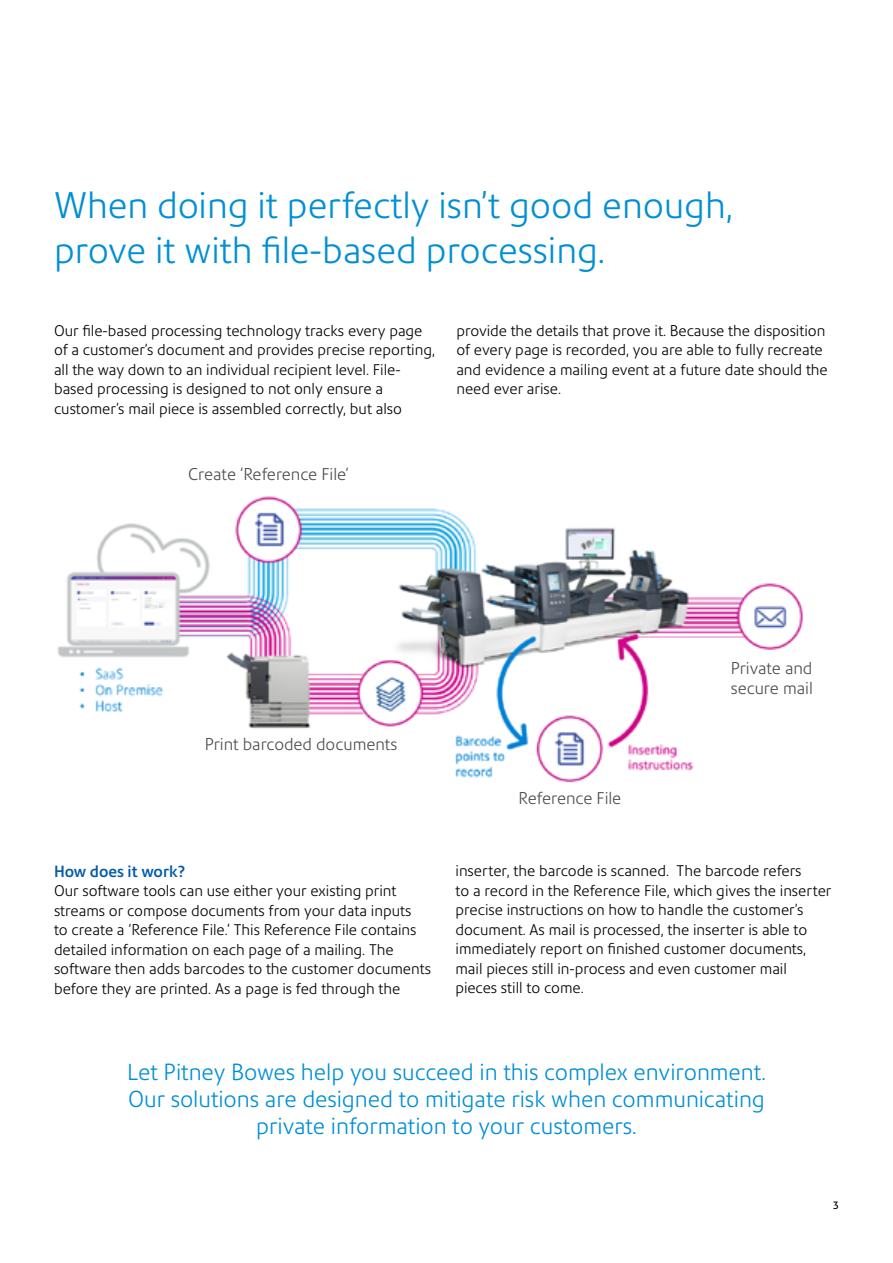
<style>
.page{position:relative;width:893px;height:1263px;background:#fff}
.page>*{position:absolute;margin:0;border:0;box-sizing:border-box;transform-origin:0 0}
.t1{font:300 36px/45px "Precision Sans";color:#008fd5}
.t2{font:300 22.5px/27px "Precision Sans";color:#008fd5;text-align:center}
.t3{font:300 16.5px/19.8px "Precision Sans";color:#4d4d4f}
.t4{font:500 15.75px "Precision Sans";color:#005baa}
.t5{font:300 15px/19.5px "Precision Sans";color:#000}
.t6{font:10.5px "Precision Sans";color:#000}
</style>
<div class="page">
<img style="left:57px;top:496px;width:747px;height:287px">
<div style="left:731px;top:661px;width:106px;height:41px;background:#fff"></div>
<div style="left:194px;top:737px;width:214px;height:38px;background:#fff"></div>
<h1 class="t1" style="left:54px;top:182px;width:680px">When doing it perfectly isn’t good enough, prove it with file-based processing.</h1>
<p class="t5" style="left:54px;top:321px;width:383px">Our file-based processing technology tracks every page of a customer’s document and provides precise reporting, all the way down to an individual recipient level. File&shy;based processing is designed to not only ensure a customer’s mail piece is assembled correctly, but also</p>
<p class="t5" style="left:456px;top:321px;width:373px">provide the details that prove it. Because the disposition of every page is recorded, you are able to fully recreate and evidence a mailing event at a future date should the need ever arise.</p>
<p class="t3" style="left:188px;top:464px;width:162px">Create ‘Reference File’</p>
<p class="t3" style="left:205px;top:734px;width:194px">Print barcoded documents</p>
<p class="t4" style="left:54px;top:861px;width:133px">How does it work?</p>
<p class="t5" style="left:54px;top:881px;width:378px">Our software tools can use either your existing print streams or compose documents from your data inputs<br>to create a ‘Reference File.’ This Reference File contains detailed information on each page of a mailing. The software then adds barcodes to the customer documents before they are printed. As a page is fed through the</p>
<p class="t3" style="left:519px;top:788px;width:104px">Reference File</p>
<p class="t3" style="left:731px;top:659px;width:84px">Private and secure mail</p>
<p class="t5" style="left:455px;top:861px;width:377px">inserter, the barcode is scanned. The barcode refers<br>to a record in the Reference File, which gives the inserter precise instructions on how to handle the customer’s document. As mail is processed, the inserter is able to immediately report on finished customer documents, mail pieces still in-process and even customer mail pieces still to come.</p>
<h2 class="t2" style="left:127px;top:1059px;width:640px">Let Pitney Bowes help you succeed in this complex environment.<br>Our solutions are designed to mitigate risk when communicating private information to your customers.</h2>
<p class="t6" style="left:833px;top:1199px;width:8px">3</p>
</div>
